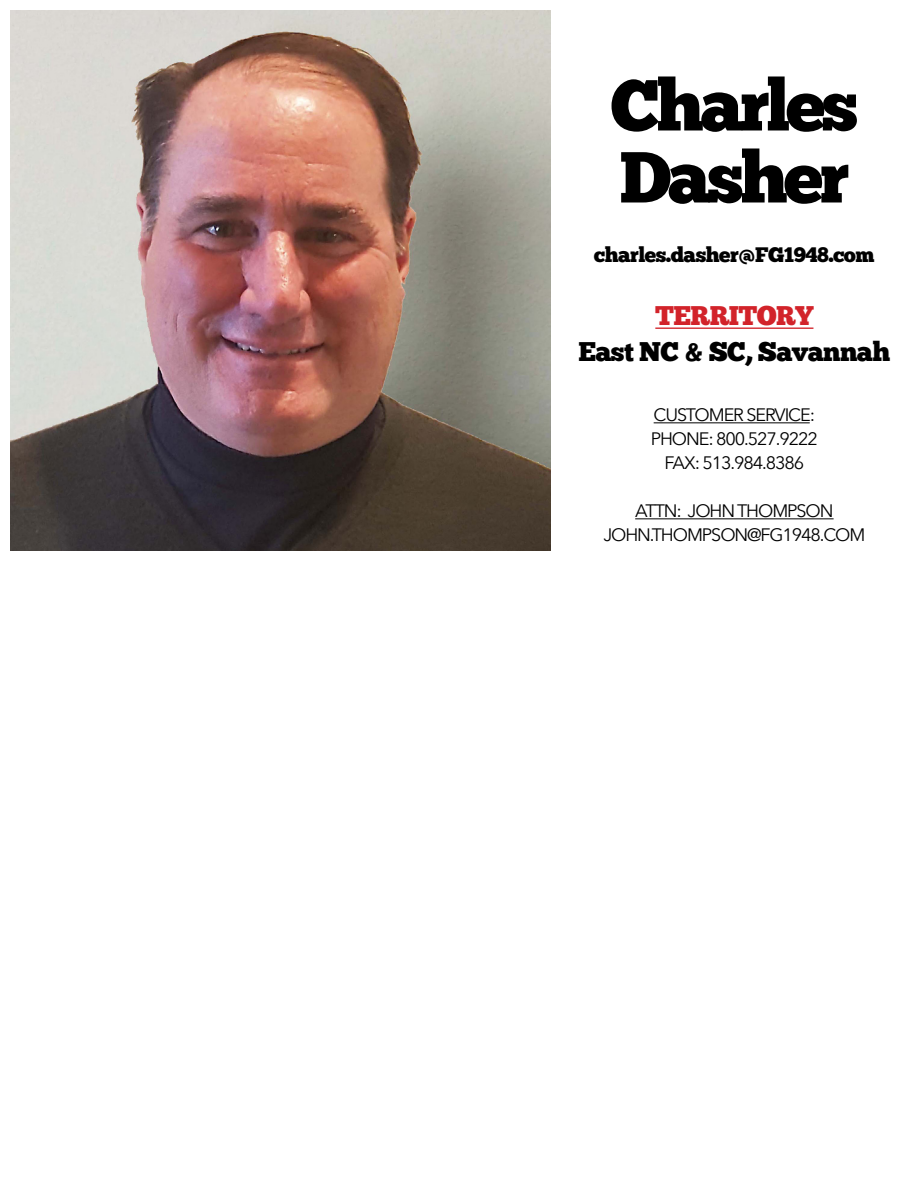
<style>
.page{position:relative;width:918px;height:1188px;background:#fff}
.page>*{position:absolute;margin:0;border:0;box-sizing:border-box;transform-origin:0 0}
.t1{font:72px/72px "Chunk Five";letter-spacing:-.05em;color:#000}
.t2{font:27px "Chunk Five";letter-spacing:-.025em;color:#000}
.t3{font:27px "Chunk Five";letter-spacing:-.025em;color:#d2232a}
.t4{font:21px "Chunk Five";letter-spacing:-.025em;color:#000}
.t5{font:18px/24px "Avenir Next";letter-spacing:-.06em;color:#000;text-align:center}
</style>
<div class="page">
<hr style="left:655px;top:328px;width:158px;height:1px;background:#d2232a">
<hr style="left:654px;top:422px;width:156px;height:1px;background:#000">
<hr style="left:635px;top:518px;width:199px;height:1px;background:#000">
<img style="left:11px;top:10px;width:540px;height:540px">
<h1 class="t1" style="left:610px;top:70px;width:249px">Charles<br>Dasher</h1>
<p class="t4" style="left:594px;top:243px;width:282px">charles.dasher@FG1948.com</p>
<h2 class="t3" style="left:655px;top:300px;width:160px">TERRITORY</h2>
<h2 class="t2" style="left:579px;top:336px;width:313px">East NC &amp; SC, Savannah</h2>
<p class="t5" style="left:651px;top:402px;width:169px">CUSTOMER SERVICE:<br>PHONE: 800.527.9222<br>FAX: 513.984.8386</p>
<p class="t5" style="left:603px;top:498px;width:263px">ATTN : JOHN THOMPSON<br>JOHN.THOMPSON@FG1948.COM</p>
</div>
